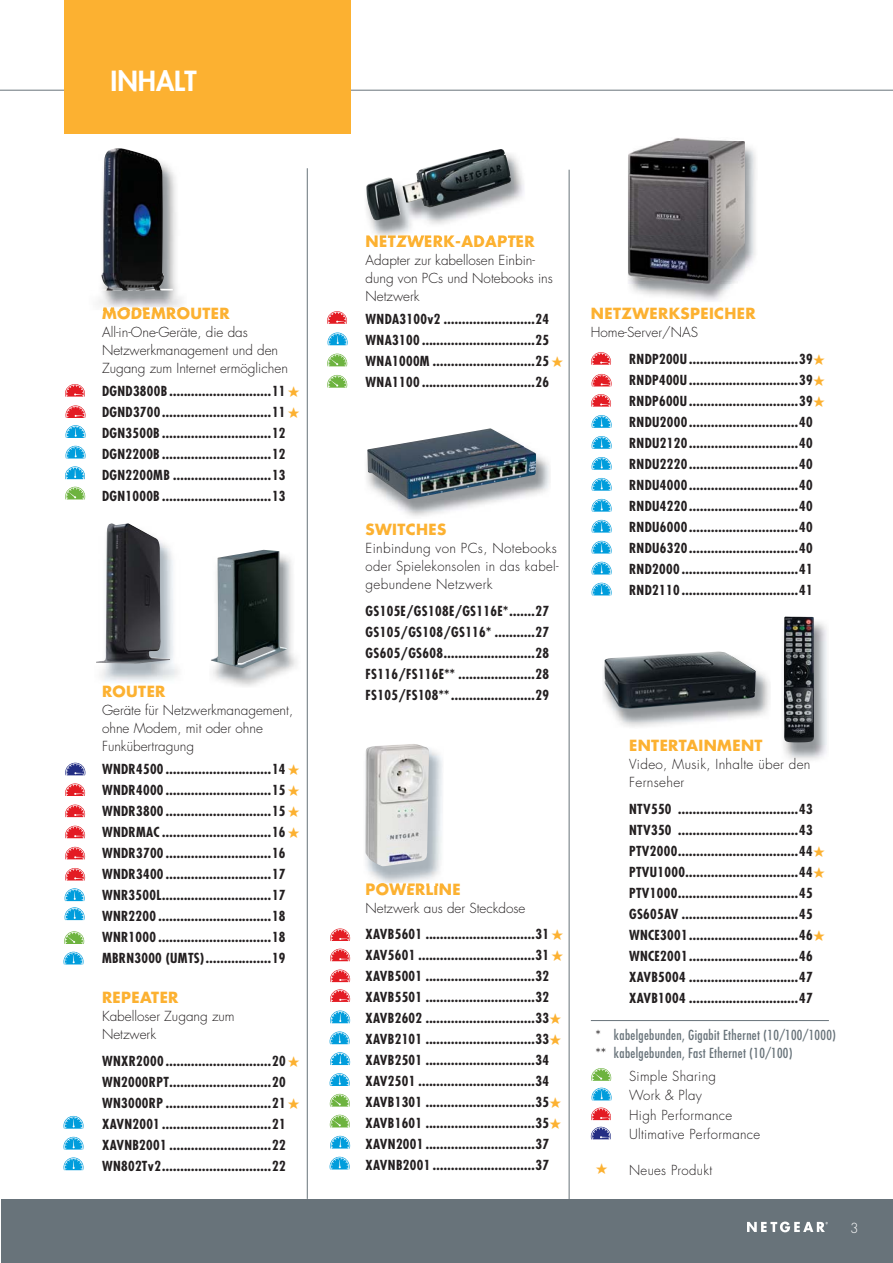
<style>
.page{position:relative;width:893px;height:1263px;background:#fff}
.page>*{position:absolute;margin:0;border:0;box-sizing:border-box;transform-origin:0 0}
.t1{font:800 27px "Futura Std";color:#fff}
.t2{font:700 15px "Futura Std";letter-spacing:.025em;color:#fcb131}
.t3{font:700 condensed 13.5px/21px "Futura LT";letter-spacing:.025em;color:#231f20;text-align:justify}
.t4{font:300 13.5px/18px "Futura Std";color:#231f20}
.t5{font:300 13.5px/18px "Futura Std";letter-spacing:.025em;color:#231f20}
.t6{font:condensed 13.5px/18px "Futura LT";letter-spacing:.025em;color:#68737a}
.t7{font:300 13.5px "Futura Std";color:#fff}
.s1{color:#231f20}
</style>
<div class="page">
<hr style="left:1px;top:90px;width:891px;height:1px;background:#68737a">
<img style="left:99px;top:174px;width:87px;height:134px">
<img style="left:103px;top:308px;width:84px;height:2px">
<img style="left:99px;top:148px;width:74px;height:142px">
<svg style="left:65px;top:384px;width:20px;height:13px"></svg>
<svg style="left:66px;top:405px;width:20px;height:13px"></svg>
<svg style="left:66px;top:425px;width:20px;height:13px"></svg>
<svg style="left:66px;top:446px;width:20px;height:13px"></svg>
<svg style="left:65px;top:466px;width:20px;height:13px"></svg>
<svg style="left:65px;top:487px;width:20px;height:12px"></svg>
<svg style="left:65px;top:783px;width:20px;height:13px"></svg>
<svg style="left:65px;top:826px;width:20px;height:12px"></svg>
<svg style="left:65px;top:847px;width:20px;height:12px"></svg>
<svg style="left:65px;top:868px;width:20px;height:12px"></svg>
<svg style="left:65px;top:888px;width:20px;height:13px"></svg>
<svg style="left:65px;top:907px;width:20px;height:13px"></svg>
<svg style="left:64px;top:931px;width:20px;height:13px"></svg>
<svg style="left:64px;top:952px;width:20px;height:12px"></svg>
<img style="left:366px;top:155px;width:158px;height:81px">
<img style="left:366px;top:239px;width:157px;height:1px">
<img style="left:366px;top:236px;width:157px;height:3px">
<img style="left:366px;top:149px;width:145px;height:72px">
<svg style="left:327px;top:354px;width:20px;height:12px"></svg>
<svg style="left:327px;top:375px;width:20px;height:13px"></svg>
<svg style="left:327px;top:311px;width:20px;height:13px"></svg>
<svg style="left:328px;top:333px;width:20px;height:12px"></svg>
<img style="left:366px;top:454px;width:184px;height:63px">
<img style="left:367px;top:428px;width:169px;height:71px">
<img style="left:367px;top:749px;width:76px;height:134px">
<img style="left:366px;top:883px;width:77px;height:2px">
<img style="left:365px;top:744px;width:64px;height:123px">
<svg style="left:330px;top:949px;width:20px;height:12px"></svg>
<svg style="left:330px;top:970px;width:20px;height:12px"></svg>
<svg style="left:330px;top:989px;width:20px;height:13px"></svg>
<svg style="left:330px;top:1011px;width:20px;height:12px"></svg>
<svg style="left:330px;top:1031px;width:20px;height:13px"></svg>
<svg style="left:330px;top:1094px;width:20px;height:13px"></svg>
<div style="left:64px;top:0;width:287px;height:134px;background:#fcb131"></div>
<img style="left:603px;top:670px;width:167px;height:57px">
<img style="left:604px;top:652px;width:151px;height:57px">
<img style="left:783px;top:621px;width:44px;height:139px">
<img style="left:784px;top:617px;width:30px;height:125px">
<svg style="left:591px;top:1108px;width:20px;height:12px"></svg>
<svg style="left:591px;top:1088px;width:20px;height:12px"></svg>
<svg style="left:591px;top:1068px;width:20px;height:13px"></svg>
<div style="left:1px;top:1199px;width:891px;height:63px;background:#68737a"></div>
<svg style="left:747px;top:1222px;width:81px;height:10px"></svg>
<hr style="left:307px;top:168px;width:1px;height:1031px;background:#68737a">
<hr style="left:569px;top:170px;width:1px;height:1029px;background:#68737a">
<hr style="left:591px;top:1020px;width:238px;height:1px;background:#68737a">
<img style="left:213px;top:557px;width:84px;height:130px">
<img style="left:211px;top:550px;width:76px;height:118px">
<img style="left:96px;top:523px;width:74px;height:141px">
<svg style="left:64px;top:1116px;width:20px;height:13px"></svg>
<svg style="left:64px;top:1137px;width:20px;height:13px"></svg>
<svg style="left:330px;top:1115px;width:20px;height:12px"></svg>
<svg style="left:330px;top:1052px;width:20px;height:13px"></svg>
<svg style="left:330px;top:1073px;width:20px;height:13px"></svg>
<svg style="left:330px;top:1136px;width:20px;height:13px"></svg>
<svg style="left:330px;top:1157px;width:20px;height:13px"></svg>
<svg style="left:591px;top:352px;width:20px;height:13px"></svg>
<svg style="left:591px;top:374px;width:20px;height:12px"></svg>
<svg style="left:591px;top:394px;width:20px;height:13px"></svg>
<svg style="left:591px;top:478px;width:20px;height:13px"></svg>
<svg style="left:591px;top:499px;width:20px;height:13px"></svg>
<svg style="left:591px;top:436px;width:20px;height:13px"></svg>
<svg style="left:591px;top:457px;width:20px;height:13px"></svg>
<svg style="left:591px;top:520px;width:20px;height:13px"></svg>
<svg style="left:591px;top:541px;width:20px;height:13px"></svg>
<svg style="left:591px;top:562px;width:20px;height:13px"></svg>
<svg style="left:591px;top:583px;width:20px;height:12px"></svg>
<svg style="left:591px;top:415px;width:20px;height:13px"></svg>
<svg style="left:65px;top:763px;width:20px;height:12px"></svg>
<svg style="left:591px;top:1127px;width:20px;height:12px"></svg>
<img style="left:628px;top:141px;width:128px;height:160px">
<img style="left:629px;top:138px;width:115px;height:145px">
<svg style="left:65px;top:805px;width:20px;height:12px"></svg>
<svg style="left:330px;top:929px;width:20px;height:12px"></svg>
<svg style="left:64px;top:1157px;width:20px;height:13px"></svg>
<h1 class="t1" style="left:110px;top:68px;width:87px">INHALT</h1>
<p class="t2" style="left:102px;top:305px;width:129px">MODEMROUTER</p>
<p class="t4" style="left:102px;top:324px;width:187px">All-in-One-Geräte, die das<br>Netzwerkmanagement und den<br>Zugang zum Internet ermöglichen</p>
<p class="t3" style="left:102px;top:382px;width:185px">DGND3800B ............................11<br>DGND3700 ..............................11<br>DGN3500B ..............................12<br>DGN2200B ..............................12<br>DGN2200MB ...........................13<br>DGN1000B ..............................13</p>
<p class="t2" style="left:102px;top:683px;width:65px">ROUTER</p>
<p class="t4" style="left:102px;top:702px;width:193px">Geräte für Netzwerkmanagement, ohne Modem, mit oder ohne<br>Funkübertragung</p>
<p class="t3" style="left:102px;top:760px;width:185px">WNDR4500 .............................14<br>WNDR4000 .............................15<br>WNDR3800 .............................15<br>WNDRMAC ..............................16<br>WNDR3700 .............................16<br>WNDR3400 .............................17<br>WNR3500L ..............................17<br>WNR2200 ...............................18<br>WNR1000 ...............................18<br>MBRN3000 (UMTS) ..................19</p>
<p class="t2" style="left:102px;top:989px;width:78px">REPEATER</p>
<p class="t4" style="left:102px;top:1008px;width:134px">Kabelloser Zugang zum<br>Netzwerk</p>
<p class="t3" style="left:102px;top:1052px;width:185px">WNXR2000 .............................20<br>WN2000RPT ............................20<br>WN3000RP .............................21<br>XAVN2001 ..............................21<br>XAVNB2001 ............................22<br>WN802Tv2 ..............................22</p>
<p class="t2" style="left:365px;top:233px;width:171px">NETZWERK-ADAPTER</p>
<p class="t4" style="left:365px;top:252px;width:189px">Adapter zur kabellosen Einbin&shy;dung von PCs und Notebooks ins<br>Netzwerk</p>
<p class="t3" style="left:366px;top:310px;width:185px">WNDA3100v2 .........................24<br>WNA3100 ...............................25<br>WNA1000M ............................25<br>WNA1100 ...............................26</p>
<p class="t2" style="left:365px;top:521px;width:82px">SWITCHES</p>
<p class="t5" style="left:365px;top:540px;width:194px">Einbindung von PCs, Notebooks oder Spielekonsolen in das kabel&shy;gebundene Netzwerk</p>
<p class="t3" style="left:366px;top:602px;width:185px">GS105E/GS108E/GS116E* .......27<br>GS105/GS108/GS116* ...........27<br>GS605/GS608 .........................28<br>FS116/FS116E** .....................28<br>FS105/FS108** .......................29</p>
<p class="t2" style="left:365px;top:881px;width:97px">POWERLINE</p>
<p class="t4" style="left:365px;top:900px;width:161px">Netzwerk aus der Steckdose</p>
<p class="t3" style="left:366px;top:925px;width:185px">XAVB5601 ..............................31<br>XAV5601 ................................31<br>XAVB5001 ..............................32<br>XAVB5501 ..............................32<br>XAVB2602 ..............................33<br>XAVB2101 ..............................33<br>XAVB2501 ..............................34<br>XAV2501 ................................34<br>XAVB1301 ..............................35<br>XAVB1601 ..............................35<br>XAVN2001 ..............................37<br>XAVNB2001 ............................37</p>
<p class="t2" style="left:591px;top:305px;width:166px">NETZWERKSPEICHER</p>
<p class="t4" style="left:591px;top:324px;width:109px">Home-Server/NAS</p>
<p class="t3" style="left:629px;top:350px;width:185px">RNDP200U ..............................39<br>RNDP400U ..............................39<br>RNDP600U ..............................39<br>RNDU2000 ..............................40<br>RNDU2120 ..............................40<br>RNDU2220 ..............................40<br>RNDU4000 ..............................40<br>RNDU4220 ..............................40<br>RNDU6000 ..............................40<br>RNDU6320 ..............................40<br>RND2000 ................................41<br>RND2110 ................................41</p>
<p class="t2" style="left:629px;top:737px;width:135px">ENTERTAINMENT</p>
<p class="t5" style="left:629px;top:756px;width:183px">Video, Musik, Inhalte über den<br>Fernseher</p>
<p class="t3" style="left:629px;top:800px;width:185px">NTV550 .................................43<br>NTV350 .................................43<br>PTV2000 .................................44<br>PTVU1000 ...............................44<br>PTV1000 .................................45<br>GS605AV ................................45<br>WNCE3001 ..............................46<br>WNCE2001 ..............................46<br>XAVB5004 ..............................47<br>XAVB1004 ..............................47</p>
<p class="t6" style="left:596px;top:1027px;width:241px"><span class="s1">*</span> kabelgebunden, Gigabit Ethernet (10/100/1000) <span class="s1">**</span> kabelgebunden, Fast Ethernet (10/100)</p>
<p class="t5" style="left:629px;top:1067px;width:133px;line-height:19.5px">Simple Sharing<br>Work &amp; Play<br>High Performance<br>Ultimative Performance</p>
<p class="t5" style="left:629px;top:1162px;width:85px">Neues Produkt</p>
<p class="t7" style="left:850px;top:1222px;width:10px">3</p>
</div>
